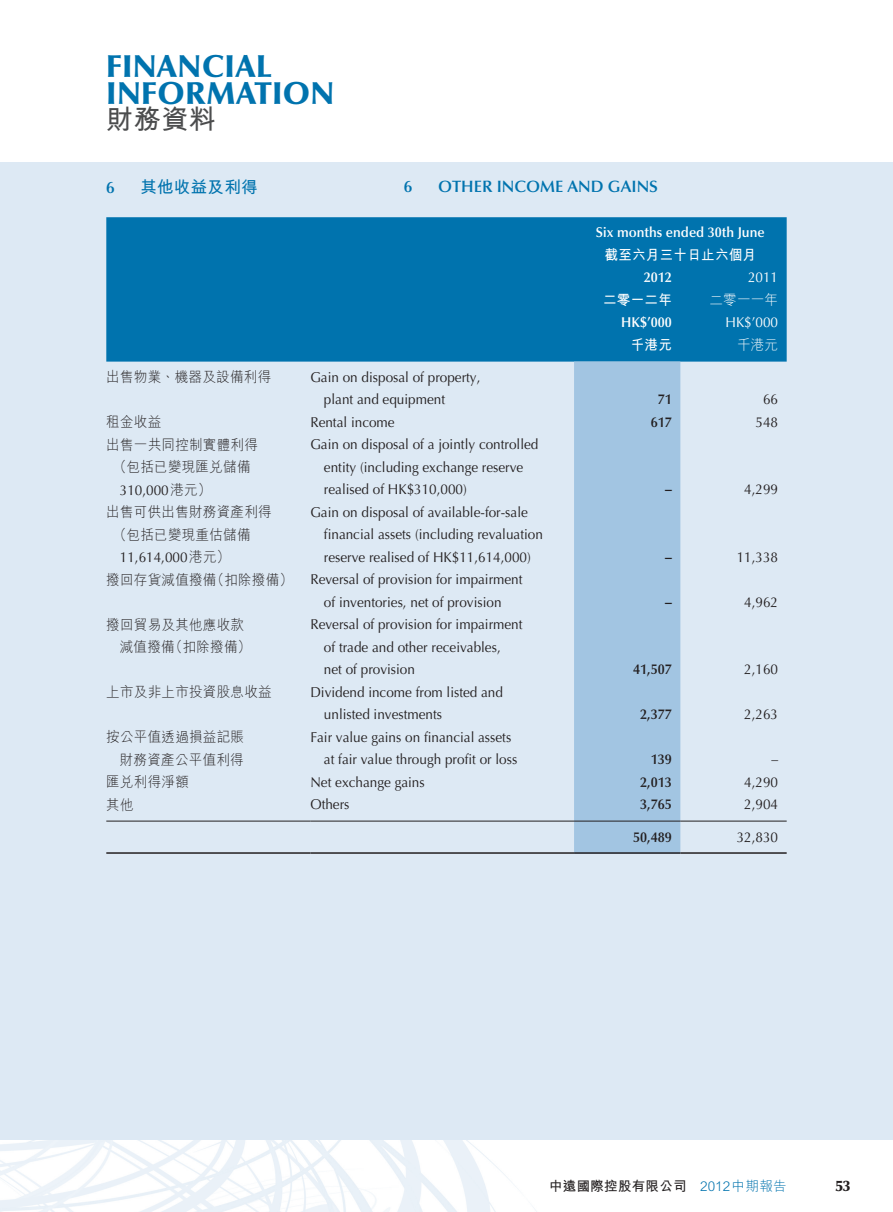
<style>
.page{position:relative;width:893px;height:1212px;background:#fff}
.page>*{position:absolute;margin:0;border:0;box-sizing:border-box;transform-origin:0 0}
.t1{font:900 31.5px/27px "Optima LT Std";color:#0073ae}
.t2{font:700 27px "M Hei HK";color:#4b4c4d}
.t3{font:600 16.5px "Optima LT Std";color:#0073ae}
.t4{font:700 16.5px "M Hei HK";letter-spacing:.02em;color:#0073ae}
.t5{font:900 15px "Optima LT Std";color:#231f20}
.t6{font:14.25px/22.5px "Optima LT Std";color:#231f20;scale:.95 1}
.t7{font:300 14.25px/22.5px "M Hei HK";letter-spacing:.02em;color:#231f20;scale:.95 1}
.t8{font:600 14.25px "Optima LT Std";color:#231f20;scale:.95 1}
.t9{font:600 14.25px "Optima LT Std";color:#fff;scale:.95 1}
.t10{font:700 14.25px "M Hei HK";letter-spacing:.02em;color:#fff;scale:.95 1}
.t11{font:14.25px "Optima LT Std";color:#fff;scale:.95 1}
.t12{font:300 14.25px "M Hei HK";letter-spacing:.02em;color:#fff;scale:.95 1}
.t13{font:700 13.5px "M Hei HK";letter-spacing:.02em;color:#231f20}
.s1{font-family:"M Hei HK";font-weight:300}
.s2{font-weight:300;color:#0073ae}
</style>
<div class="page">
<img style="left:0;top:1139px;width:893px;height:73px">
<div style="left:0;top:162px;width:893px;height:977px;background:#dde9f4"></div>
<div style="left:106px;top:217px;width:681px;height:145px;background:#0073ae"></div>
<div style="left:574px;top:362px;width:106px;height:490px;background:#a2c5e2"></div>
<hr style="left:106px;top:821px;width:204px;height:1px;background:#231f20">
<hr style="left:310px;top:821px;width:264px;height:1px;background:#231f20">
<hr style="left:574px;top:821px;width:106px;height:1px;background:#231f20">
<hr style="left:680px;top:821px;width:107px;height:1px;background:#231f20">
<hr style="left:106px;top:852px;width:204px;height:2px;background:#231f20">
<hr style="left:310px;top:852px;width:264px;height:2px;background:#231f20">
<hr style="left:574px;top:852px;width:106px;height:2px;background:#231f20">
<hr style="left:680px;top:852px;width:107px;height:2px;background:#231f20">
<h1 class="t1" style="left:106px;top:53px;width:230px">FINANCIAL<br>INFORMATION</h1>
<h2 class="t2" style="left:106px;top:100px;width:111px">財務資料</h2>
<p class="t3" style="left:106px;top:178px;width:10px">6</p>
<p class="t4" style="left:140px;top:175px;width:119px">其他收益及利得</p>
<p class="t3" style="left:404px;top:177px;width:10px">6</p>
<p class="t3" style="left:438px;top:177px;width:26px">OTHER</p>
<p class="t3" style="left:497px;top:177px;width:12px">INCOME</p>
<p class="t3" style="left:568px;top:177px;width:13px">AND</p>
<p class="t3" style="left:608px;top:177px;width:11px">GAINS</p>
<p class="t9" style="left:596px;top:224px;width:179px">SIX MONTHS ENDED 30TH JUNE</p>
<p class="t10" style="left:605px;top:245px;width:161px">截至六月三十日止六個月</p>
<p class="t9" style="left:644px;top:269px;width:31px">2012</p>
<p class="t11" style="left:748px;top:269px;width:33px">2011</p>
<p class="t10" style="left:603px;top:290px;width:74px">二零一二年</p>
<p class="t12" style="left:709px;top:293px;width:74px">二零一一年</p>
<p class="t9" style="left:621px;top:314px;width:55px">HK$’000</p>
<p class="t11" style="left:725px;top:314px;width:57px">HK$’000</p>
<p class="t10" style="left:631px;top:335px;width:45px">千港元</p>
<p class="t12" style="left:737px;top:338px;width:45px">千港元</p>
<p class="t7" style="left:106px;top:366px;width:175px">出售物業、機器及設備利得</p>
<p class="t6" style="left:324px;top:366px;width:166px;text-indent:-14px">Gain on disposal of property, plant and equipment</p>
<p class="t8" style="left:658px;top:391px;width:16px">71</p>
<p class="t6" style="left:763px;top:388px;width:17px">66</p>
<p class="t7" style="left:106px;top:411px;width:59px">租金收益</p>
<p class="t6" style="left:310px;top:411px;width:90px">Rental income</p>
<p class="t8" style="left:651px;top:414px;width:24px">617</p>
<p class="t6" style="left:756px;top:411px;width:25px">548</p>
<p class="t7" style="left:106px;top:433px;width:161px;text-align:center">出售一共同控制實體利得（包括已變現匯兌儲備</p>
<p class="t6" style="left:120px;top:479px;width:98px">310,000<span class="s1">港元）</span></p>
<p class="t6" style="left:324px;top:433px;width:227px;text-indent:-14px">Gain on disposal of a jointly controlled entity (including exchange reserve realised of HK$310,000)</p>
<p class="t8" style="left:665px;top:481px;width:9px">–</p>
<p class="t6" style="left:744px;top:478px;width:37px">4,299</p>
<p class="t7" style="left:113px;top:501px;width:169px;text-indent:-7px">出售可供出售財務資產利得（包括已變現重估儲備</p>
<p class="t6" style="left:120px;top:546px;width:118px">11,614,000<span class="s1">港元）</span></p>
<p class="t6" style="left:324px;top:501px;width:232px;text-indent:-14px">Gain on disposal of available-for-sale financial assets (including revaluation reserve realised of HK$11,614,000)</p>
<p class="t6" style="left:324px;top:568px;width:211px;text-indent:-218px"><span class="s1">撥回存貨減值撥備（扣除撥備）</span> Reversal of provision for impairment of inventories, net of provision</p>
<p class="t7" style="left:120px;top:613px;width:140px;text-indent:-14px">撥回貿易及其他應收款減值撥備（扣除撥備）</p>
<p class="t6" style="left:324px;top:613px;width:211px;text-indent:-14px">Reversal of provision for impairment of trade and other receivables,<br>net of provision</p>
<p class="t7" style="left:106px;top:681px;width:176px">上市及非上市投資股息收益</p>
<p class="t6" style="left:324px;top:681px;width:190px;text-indent:-14px">Dividend income from listed and unlisted investments</p>
<p class="t7" style="left:106px;top:726px;width:147px;text-align:right">按公平值透過損益記賬財務資產公平值利得</p>
<p class="t6" style="left:324px;top:726px;width:205px;text-indent:-14px">Fair value gains on financial assets at fair value through profit or loss</p>
<p class="t8" style="left:665px;top:549px;width:9px">–</p>
<p class="t6" style="left:737px;top:546px;width:45px">11,338</p>
<p class="t8" style="left:665px;top:594px;width:9px">–</p>
<p class="t6" style="left:744px;top:591px;width:37px">4,962</p>
<p class="t8" style="left:633px;top:661px;width:42px">41,507</p>
<p class="t6" style="left:744px;top:658px;width:37px">2,160</p>
<p class="t8" style="left:640px;top:706px;width:35px">2,377</p>
<p class="t6" style="left:744px;top:703px;width:37px">2,263</p>
<p class="t8" style="left:651px;top:751px;width:24px">139</p>
<p class="t6" style="left:771px;top:748px;width:9px">–</p>
<p class="t7" style="left:106px;top:771px;width:88px">匯兌利得淨額</p>
<p class="t6" style="left:310px;top:771px;width:122px">Net exchange gains</p>
<p class="t8" style="left:640px;top:774px;width:35px">2,013</p>
<p class="t6" style="left:744px;top:771px;width:37px">4,290</p>
<p class="t7" style="left:106px;top:793px;width:30px">其他</p>
<p class="t6" style="left:310px;top:793px;width:43px">Others</p>
<p class="t8" style="left:640px;top:796px;width:35px">3,765</p>
<p class="t6" style="left:744px;top:793px;width:37px">2,904</p>
<p class="t8" style="left:633px;top:828px;width:42px">50,489</p>
<p class="t6" style="left:737px;top:826px;width:45px">32,830</p>
<p class="t13" style="left:549px;top:1176px;width:239px">中遠國際控股有限公司 <span class="s2">2012中期報告</span></p>
<p class="t5" style="left:835px;top:1177px;width:16px">53</p>
</div>
